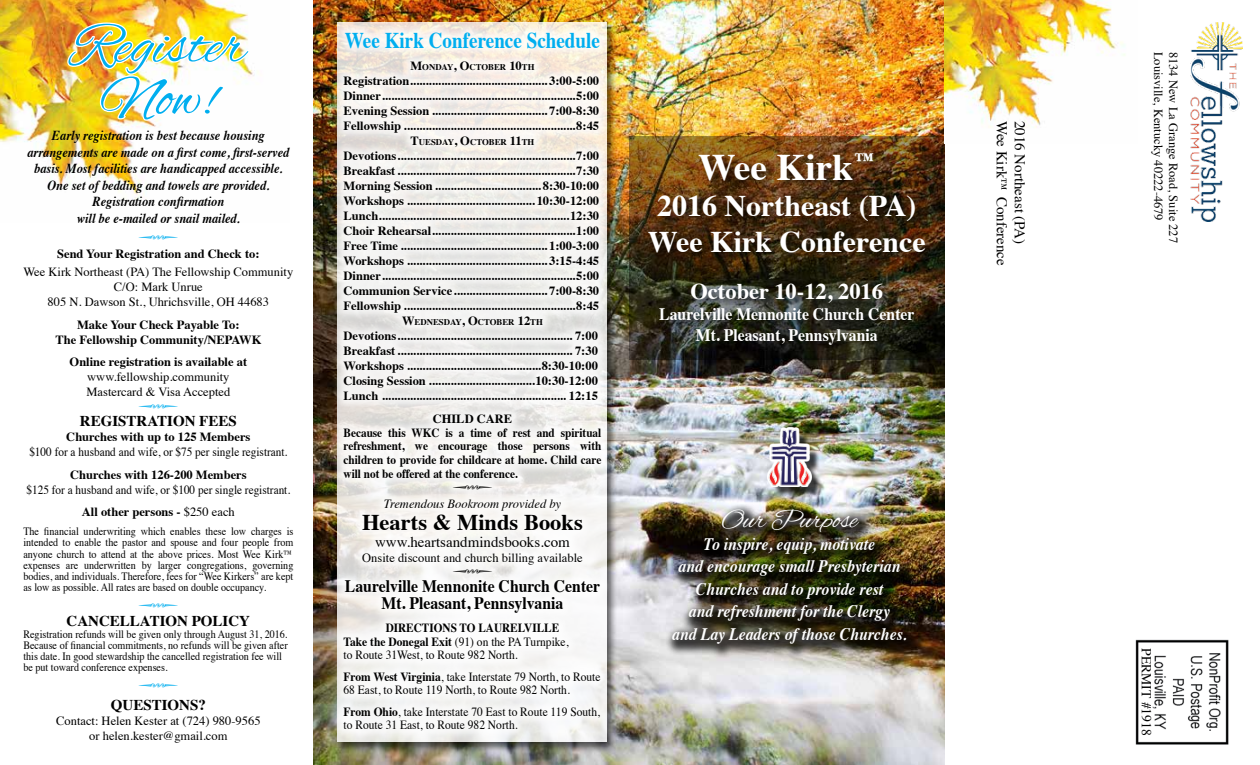
<style>
.page{position:relative;width:1260px;height:765px;background:#fff}
.page>*{position:absolute;margin:0;border:0;box-sizing:border-box;transform-origin:0 0}
.t1{font:60px/52.5px "Alex Brush";color:#00aeef;text-align:center}
.t2{font:700 37.5px "Times";color:#fff}
.t3{font:700 30px/36px "Times";color:#fff;text-align:center}
.t4{font:27.5px "Alex Brush";color:#fff}
.t5{font:700 22.5px "Times";color:#00aeef;scale:.85 1}
.t6{font:700 22.5px "Times";color:#fff}
.t7{font:700 22.5px "Times";color:#000}
.t8{font:22.5px "Type Embellishments One Let Plain";color:#00aeef}
.t9{font:22.5px "Type Embellishments One Let Plain";color:#000}
.t10{font:italic 700 17.5px/22.5px "Times";color:#fff;text-align:center;scale:.9 1}
.t11{font:700 17.5px/21px "Times";color:#fff;text-align:center;scale:.9 1}
.t12{font:700 17.5px "Times";color:#000;scale:.9 1}
.t13{font:15px "Times";color:#000}
.t14{font:700 15px "Times";color:#000}
.t15{font:italic 700 13.75px/16.5px "Times";color:#000;text-align:center;scale:.9 1}
.t16{font:13.75px "Times";color:#000}
.t17{font:700 12.5px/15px "Times";color:#000;text-align:justify}
.t18{font:12.5px/15px "Times";color:#000;text-align:center}
.t19{font:12.5px/13.8px "Times";color:#000;scale:.92 1}
.t20{font:12.5px/22.5px "Times";color:#000;text-align:center;scale:.9 1}
.t21{font:italic 12.5px "Times";color:#000}
.t22{font:11.25px/11.2px "Times";color:#000;text-align:justify;scale:.9 1}
.t23{font:700 8.75px "Times";color:#000}
.s1{font-weight:700}
.s2{font-size:12.5px}
</style>
<div class="page">
<img style="left:314px;top:0;width:631px;height:765px">
<div style="left:335px;top:20px;width:283px;height:734px;background:#000;opacity:.75"></div>
<img style="left:0;top:0;width:255px;height:200px">
<img style="left:1135px;top:639px;width:94px;height:106px">
<div style="left:665px;top:503px;width:257px;height:156px;background:#000;opacity:.75"></div>
<img style="left:629px;top:136px;width:316px;height:223px">
<div style="left:647px;top:150px;width:288px;height:205px;background:#000;opacity:.75"></div>
<img style="left:66px;top:21px;width:186px;height:127px">
<div style="left:333px;top:22px;width:279px;height:720px;background:#fff;opacity:.75"></div>
<div style="left:771px;top:432px;width:51px;height:66px;background:#000;opacity:.75"></div>
<img style="left:767px;top:428px;width:45px;height:59px">
<img style="left:1191px;top:22px;width:51px;height:199px">
<img style="left:944px;top:0;width:181px;height:143px">
<h1 class="t1" style="left:71px;top:23px;width:176px">Register<br>Now!</h1>
<p class="t15" style="left:27px;top:126px;width:293px">Early registration is best because housing arrangements are made on a first come, first-served basis. Most facilities are handicapped accessible.<br>One set of bedding and towels are provided.<br>Registration confirmation<br>will be e-mailed or snail mailed.</p>
<p class="t17" style="left:57px;top:245px;width:204px">Send Your Registration and Check to:</p>
<h3 class="t8" style="left:138px;top:229px;width:42px">Q</h3>
<p class="t18" style="left:23px;top:264px;width:271px">Wee Kirk Northeast (PA) The Fellowship Community<br>C/O: Mark Unrue<br>805 N. Dawson St., Uhrichsville, OH 44683</p>
<p class="t17" style="left:55px;top:316px;width:208px;text-align:center">Make Your Check Payable To:<br>The Fellowship Community/NEPAWK</p>
<p class="t17" style="left:70px;top:353px;width:179px">Online registration is available at</p>
<p class="t18" style="left:87px;top:369px;width:144px">www.fellowship.community</p>
<p class="t14" style="left:80px;top:407px;width:158px">REGISTRATION FEES</p>
<p class="t18" style="left:87px;top:384px;width:145px">Mastercard &amp; Visa Accepted</p>
<h3 class="t8" style="left:138px;top:397px;width:42px">Q</h3>
<p class="t17" style="left:66px;top:428px;width:186px">Churches with up to 125 Members</p>
<p class="t20" style="left:29px;top:440px;width:288px">$100 for a husband and wife, or $75 per single registrant.</p>
<p class="t17" style="left:70px;top:466px;width:178px">Churches with 126-200 Members</p>
<p class="t20" style="left:27px;top:477px;width:295px">$125 for a husband and wife, or $100 per single registrant.<br><span class="s1">All other persons -</span> $250 each</p>
<p class="t22" style="left:23px;top:525px;width:302px">The financial underwriting which enables these low charges is intended to enable the pastor and spouse and four people from anyone church to attend at the above prices. Most Wee Kirk™ expenses are underwritten by larger congregations, governing bodies, and individuals. Therefore, fees for “Wee Kirkers” are kept as low as possible. All rates are based on double occupancy.</p>
<p class="t14" style="left:67px;top:607px;width:185px">CANCELLATION POLICY</p>
<h3 class="t8" style="left:138px;top:596px;width:42px">Q</h3>
<p class="t22" style="left:23px;top:627px;width:295px;text-align:left">Registration refunds will be given only through August 31, 2016.<br>Because of financial commitments, no refunds will be given after this date. In good stewardship the cancelled registration fee will be put toward conference expenses.</p>
<p class="t14" style="left:111px;top:691px;width:97px">QUESTIONS?</p>
<h3 class="t8" style="left:138px;top:676px;width:42px">Q</h3>
<p class="t18" style="left:56px;top:712px;width:206px">Contact: Helen Kester at (724) 980-9565 or helen.kester@gmail.com</p>
<h3 class="t5" style="left:345px;top:19px;width:302px">Wee Kirk Conference Schedule</h3>
<p class="t23" style="left:410px;top:59px;width:126px"><span class="s2">M</span>ONDAY<span class="s2">, O</span>CTOBER <span class="s2">10</span>TH</p>
<p class="t17" style="left:344px;top:72px;width:257px">Registration............................................ 3:00-5:00<br>Dinner..............................................................5:00<br>Evening Session ..................................... 7:00-8:30<br>Fellowship .......................................................8:45</p>
<p class="t23" style="left:411px;top:134px;width:125px"><span class="s2">T</span>UESDAY<span class="s2">, O</span>CTOBER <span class="s2">11</span>TH</p>
<p class="t17" style="left:344px;top:147px;width:257px">Devotions.........................................................7:00<br>Breakfast.........................................................7:30<br>Morning Session .................................. 8:30-10:00<br>Workshops ......................................... 10:30-12:00<br>Lunch.............................................................12:30<br>Choir Rehearsal..............................................1:00<br>Free Time ............................................... 1:00-3:00<br>Workshops ............................................. 3:15-4:45<br>Dinner..............................................................5:00<br>Communion Service.............................. 7:00-8:30<br>Fellowship .......................................................8:45</p>
<p class="t23" style="left:402px;top:314px;width:142px"><span class="s2">W</span>EDNESDAY<span class="s2">, O</span>CTOBER <span class="s2">12</span>TH</p>
<p class="t17" style="left:344px;top:327px;width:256px">Devotions........................................................ 7:00<br>Breakfast........................................................ 7:30<br>Workshops ...........................................8:30-10:00<br>Closing Session ..................................10:30-12:00<br>Lunch ........................................................... 12:15</p>
<p class="t17" style="left:344px;top:411px;width:259px;line-height:13.8px;text-align:left;text-indent:89px">CHILD CARE<br>Because this WKC is a time of rest and spiritual refreshment, we encourage those persons with children to provide for childcare at home. Child care will not be offered at the conference.</p>
<p class="t21" style="left:384px;top:493px;width:179px">Tremendous Bookroom provided by</p>
<h3 class="t9" style="left:452px;top:479px;width:42px">Q</h3>
<h3 class="t7" style="left:362px;top:501px;width:222px">Hearts &amp; Minds Books</h3>
<p class="t13" style="left:375px;top:528px;width:196px">www.heartsandmindsbooks.com</p>
<h3 class="t12" style="left:345px;top:569px;width:285px">Laurelville Mennonite Church Center</h3>
<p class="t18" style="left:362px;top:549px;width:222px">Onsite discount and church billing available</p>
<h3 class="t9" style="left:452px;top:563px;width:42px">Q</h3>
<h3 class="t12" style="left:381px;top:587px;width:204px">Mt. Pleasant, Pennsylvania</h3>
<p class="t19" style="left:344px;top:620px;width:246px;text-indent:42px"><span class="s1">DIRECTIONS TO LAURELVILLE<br>Take the Donegal Exit</span> (91) on the PA Turnpike, to Route 31West, to Route 982 North.</p>
<p class="t19" style="left:344px;top:668px;width:281px"><span class="s1">From West Virginia</span>, take Interstate 79 North, to Route<br>68 East, to Route 119 North, to Route 982 North.</p>
<p class="t19" style="left:344px;top:703px;width:280px"><span class="s1">From Ohio</span>, take Interstate 70 East to Route 119 South, to Route 31 East, to Route 982 North.</p>
<h2 class="t2" style="left:698px;top:132px;width:179px">Wee Kirk<sup>™</sup></h2>
<h3 class="t3" style="left:648px;top:185px;width:279px">2016 Northeast (PA)<br>Wee Kirk Conference</h3>
<h3 class="t6" style="left:690px;top:270px;width:194px">October 10-12, 2016</h3>
<h3 class="t11" style="left:659px;top:301px;width:285px">Laurelville Mennonite Church Center<br>Mt. Pleasant, Pennsylvania</h3>
<h3 class="t4" style="left:721px;top:505px;width:138px">Our Purpose</h3>
<h3 class="t10" style="left:672px;top:531px;width:262px">To inspire, equip, motivate<br>and encourage small Presbyterian<br>Churches and to provide rest<br>and refreshment for the Clergy<br>and Lay Leaders of those Churches.</h3>
<p class="t13" style="left:1016px;top:121px;width:147px;rotate:90deg">Wee Kirk™ Conference</p>
<p class="t13" style="left:1034px;top:121px;width:125px;rotate:90deg">2016 Northeast (PA)</p>
<p class="t18" style="left:1167px;top:52px;width:171px;rotate:90deg">Louisville, Kentucky 40222-4679</p>
<p class="t18" style="left:1182px;top:52px;width:193px;rotate:90deg">8134 New La Grange Road, Suite 227</p>
<p class="t16" style="left:1159px;top:648px;width:89px;rotate:90deg">PERMIT #1918</p>
</div>
